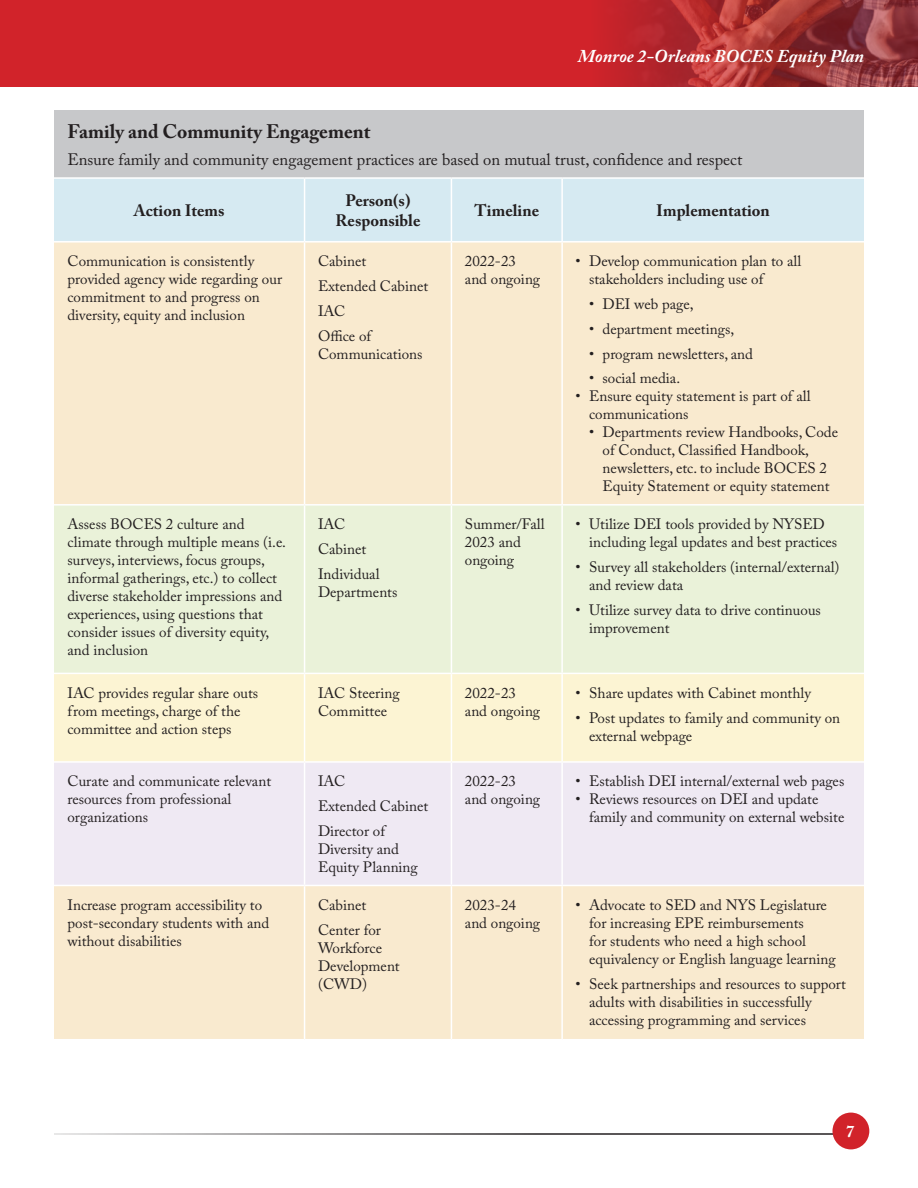
<style>
.page{position:relative;width:918px;height:1188px;background:#fff}
.page>*{position:absolute;margin:0;border:0;box-sizing:border-box;transform-origin:0 0}
.subhead_13{font:700 19.5px "Adobe Caslon Pro";color:#231f20}
.t1{font:italic 700 18px "Adobe Caslon Pro";color:#fff}
.body{font:16.5px "Adobe Caslon Pro";color:#231f20}
.titles{font:700 16.5px/19.8px "Adobe Caslon Pro";color:#231f20;text-align:center}
.t2{font:700 16.5px "Adobe Caslon Pro";color:#fff}
.body_2{font:15px/18px "Adobe Caslon Pro";color:#231f20}
</style>
<div class="page">
<div style="left:0;top:0;width:918px;height:86px;background:#d1232a"></div>
<hr style="left:54px;top:1133px;width:808px;height:2px;background:#231f20">
<div style="left:833px;top:1113px;width:36px;height:36px;background:#d1232a;border-radius:50%"></div>
<img style="left:610px;top:0;width:308px;height:86px">
<div style="left:54px;top:110px;width:810px;height:68px;background:#c7c8ca"></div>
<div style="left:54px;top:179px;width:810px;height:62px;background:#d6eaf2"></div>
<div style="left:54px;top:243px;width:810px;height:796px;background:#f9eacf"></div>
<div style="left:54px;top:506px;width:810px;height:167px;background:#eaf2d9"></div>
<div style="left:54px;top:674px;width:810px;height:87px;background:#fcf4d3"></div>
<div style="left:54px;top:763px;width:810px;height:122px;background:#efe9f3"></div>
<hr style="left:54px;top:177px;width:251px;height:2px;background:#fff">
<hr style="left:305px;top:177px;width:146px;height:2px;background:#fff">
<hr style="left:304px;top:179px;width:1px;height:62px;background:#fff">
<hr style="left:451px;top:177px;width:111px;height:2px;background:#fff">
<hr style="left:451px;top:179px;width:1px;height:62px;background:#fff">
<hr style="left:562px;top:177px;width:302px;height:2px;background:#fff">
<hr style="left:561px;top:179px;width:2px;height:62px;background:#fff">
<hr style="left:304px;top:243px;width:1px;height:261px;background:#fff">
<hr style="left:451px;top:243px;width:1px;height:261px;background:#fff">
<hr style="left:561px;top:243px;width:2px;height:261px;background:#fff">
<hr style="left:54px;top:504px;width:251px;height:2px;background:#fff">
<hr style="left:305px;top:504px;width:146px;height:2px;background:#fff">
<hr style="left:304px;top:506px;width:1px;height:167px;background:#fff">
<hr style="left:451px;top:504px;width:111px;height:2px;background:#fff">
<hr style="left:451px;top:506px;width:1px;height:167px;background:#fff">
<hr style="left:562px;top:504px;width:302px;height:2px;background:#fff">
<hr style="left:561px;top:506px;width:2px;height:167px;background:#fff">
<hr style="left:54px;top:673px;width:251px;height:1px;background:#fff">
<hr style="left:305px;top:673px;width:146px;height:1px;background:#fff">
<hr style="left:304px;top:674px;width:1px;height:87px;background:#fff">
<hr style="left:451px;top:673px;width:111px;height:1px;background:#fff">
<hr style="left:451px;top:674px;width:1px;height:87px;background:#fff">
<hr style="left:562px;top:673px;width:302px;height:1px;background:#fff">
<hr style="left:561px;top:674px;width:2px;height:87px;background:#fff">
<hr style="left:54px;top:761px;width:251px;height:2px;background:#fff">
<hr style="left:305px;top:761px;width:146px;height:2px;background:#fff">
<hr style="left:304px;top:763px;width:1px;height:122px;background:#fff">
<hr style="left:451px;top:761px;width:111px;height:2px;background:#fff">
<hr style="left:451px;top:763px;width:1px;height:122px;background:#fff">
<hr style="left:562px;top:761px;width:302px;height:2px;background:#fff">
<hr style="left:561px;top:763px;width:2px;height:122px;background:#fff">
<hr style="left:54px;top:885px;width:251px;height:1px;background:#fff">
<hr style="left:305px;top:885px;width:146px;height:1px;background:#fff">
<hr style="left:304px;top:886px;width:1px;height:153px;background:#fff">
<hr style="left:451px;top:885px;width:111px;height:1px;background:#fff">
<hr style="left:451px;top:886px;width:1px;height:153px;background:#fff">
<hr style="left:562px;top:885px;width:302px;height:1px;background:#fff">
<hr style="left:561px;top:886px;width:2px;height:153px;background:#fff">
<p class="t1" style="left:578px;top:45px;width:288px">Monroe 2-Orleans BOCES Equity Plan</p>
<p class="subhead_13" style="left:68px;top:120px;width:305px">Family and Community Engagement</p>
<p class="body" style="left:68px;top:149px;width:676px">Ensure family and community engagement practices are based on mutual trust, confidence and respect</p>
<p class="titles" style="left:134px;top:200px;width:92px">Action Items</p>
<p class="titles" style="left:336px;top:190px;width:86px">Person(s)<br>Responsible</p>
<p class="titles" style="left:474px;top:200px;width:66px">Timeline</p>
<p class="titles" style="left:656px;top:200px;width:115px">Implementation</p>
<p class="body_2" style="left:68px;top:252px;width:216px">Communication is consistently provided agency wide regarding our commitment to and progress on diversity, equity and inclusion</p>
<p class="body_2" style="left:318px;top:252px;width:50px">Cabinet</p>
<p class="body_2" style="left:465px;top:252px;width:77px">2022-23 and ongoing</p>
<p class="body_2" style="left:589px;top:252px;width:214px;text-indent:-14px">• Develop communication plan to all stakeholders including use of</p>
<p class="body_2" style="left:589px;top:295px;width:106px">• DEI web page,</p>
<p class="body_2" style="left:589px;top:320px;width:147px">• department meetings,</p>
<p class="body_2" style="left:589px;top:344px;width:165px">• program newsletters, and</p>
<p class="body_2" style="left:589px;top:369px;width:93px">• social media.</p>
<p class="body_2" style="left:589px;top:387px;width:223px;text-indent:-14px">• Ensure equity statement is part of all communications</p>
<p class="body_2" style="left:603px;top:423px;width:237px;text-indent:-14px">• Departments review Handbooks, Code of Conduct, Classified Handbook, newsletters, etc. to include BOCES 2<br>Equity Statement or equity statement</p>
<p class="body_2" style="left:318px;top:277px;width:112px">Extended Cabinet</p>
<p class="body_2" style="left:318px;top:302px;width:29px">IAC</p>
<p class="body_2" style="left:318px;top:326px;width:106px">Office of<br>Communications</p>
<p class="body_2" style="left:68px;top:515px;width:220px">Assess BOCES 2 culture and climate through multiple means (i.e. surveys, interviews, focus groups, informal gatherings, etc.) to collect diverse stakeholder impressions and experiences, using questions that consider issues of diversity equity, and inclusion</p>
<p class="body_2" style="left:318px;top:515px;width:29px">IAC</p>
<p class="body_2" style="left:318px;top:540px;width:50px">Cabinet</p>
<p class="body_2" style="left:318px;top:565px;width:81px">Individual<br>Departments</p>
<p class="body_2" style="left:465px;top:515px;width:81px">Summer/Fall<br>2023 and</p>
<p class="body_2" style="left:465px;top:551px;width:51px">ongoing</p>
<p class="body_2" style="left:68px;top:684px;width:192px">IAC provides regular share outs from meetings, charge of the committee and action steps</p>
<p class="body_2" style="left:318px;top:684px;width:83px">IAC Steering<br>Committee</p>
<p class="body_2" style="left:465px;top:684px;width:53px">2022-23</p>
<p class="body_2" style="left:465px;top:702px;width:77px">and ongoing</p>
<p class="body_2" style="left:68px;top:772px;width:205px">Curate and communicate relevant resources from professional organizations</p>
<p class="body_2" style="left:318px;top:772px;width:29px">IAC</p>
<p class="body_2" style="left:318px;top:797px;width:112px">Extended Cabinet</p>
<p class="body_2" style="left:318px;top:822px;width:101px">Director of<br>Diversity and<br>Equity Planning</p>
<p class="body_2" style="left:68px;top:896px;width:203px">Increase program accessibility to post-secondary students with and without disabilities</p>
<p class="body_2" style="left:318px;top:896px;width:50px">Cabinet</p>
<p class="body_2" style="left:318px;top:921px;width:83px">Center for<br>Workforce<br>Development (CWD)</p>
<p class="body_2" style="left:465px;top:772px;width:53px">2022-23</p>
<p class="body_2" style="left:465px;top:790px;width:77px">and ongoing</p>
<p class="body_2" style="left:465px;top:896px;width:53px">2023-24</p>
<p class="body_2" style="left:465px;top:914px;width:77px">and ongoing</p>
<p class="body_2" style="left:589px;top:515px;width:250px;text-indent:-14px">• Utilize DEI tools provided by NYSED including legal updates and best practices</p>
<p class="body_2" style="left:589px;top:558px;width:252px;text-indent:-14px">• Survey all stakeholders (internal/external) and review data</p>
<p class="body_2" style="left:589px;top:601px;width:233px;text-indent:-14px">• Utilize survey data to drive continuous improvement</p>
<p class="body_2" style="left:576px;top:684px;width:237px">• Share updates with Cabinet monthly</p>
<p class="body_2" style="left:589px;top:708px;width:253px;text-indent:-14px">• Post updates to family and community on external webpage</p>
<p class="body_2" style="left:576px;top:772px;width:270px">• Establish DEI internal/external web pages</p>
<p class="body_2" style="left:589px;top:790px;width:257px;text-indent:-14px">• Reviews resources on DEI and update family and community on external website</p>
<p class="body_2" style="left:589px;top:896px;width:248px;text-indent:-14px">• Advocate to SED and NYS Legislature for increasing EPE reimbursements<br>for students who need a high school equivalency or English language learning</p>
<p class="body_2" style="left:589px;top:975px;width:258px;text-indent:-14px">• Seek partnerships and resources to support adults with disabilities in successfully accessing programming and services</p>
<p class="t2" style="left:846px;top:1122px;width:10px">7</p>
</div>
